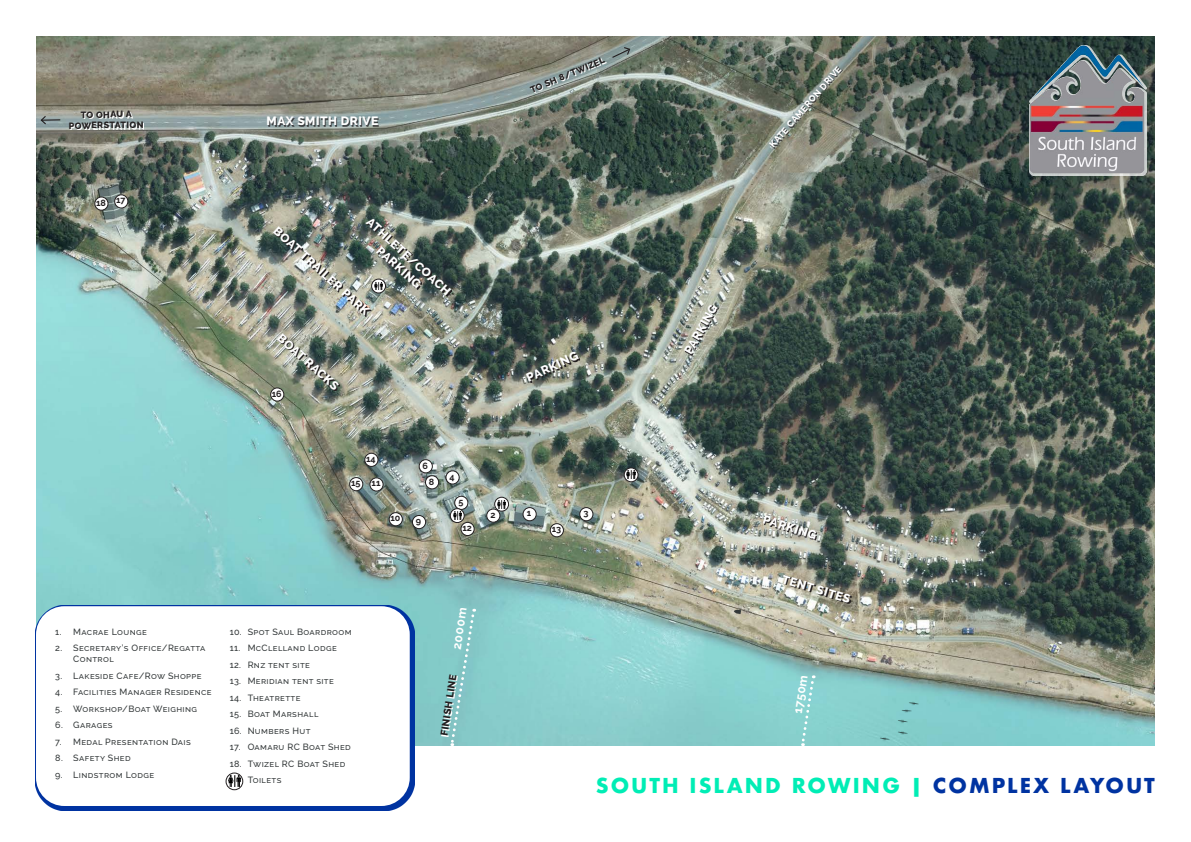
<style>
.page{position:relative;width:1191px;height:842px;background:#fff}
.page>*{position:absolute;margin:0;border:0;box-sizing:border-box;transform-origin:0 0}
.Magazine_Title_Sub{font:700 20px "Futura";letter-spacing:.1em;color:#00edb5}
.PLAN_LABELS_WHITE_12{font:800 12px/14.4px "Raleway";letter-spacing:.04em;color:#fff;text-align:center}
.PLAN_LABELS_WHITE_12-2{font:700 12px "Raleway";color:#fff}
.PLAN_LABELS_WHITE_12-3{font:800 10px "Raleway";color:#231f20}
.t1{font:500 9px/10.8px "Raleway";letter-spacing:.04em;color:#323738}
.PLAN_LABELS_WHITE_12-4{font:800 9px "Raleway";letter-spacing:.03em;color:#231f20}
.t2{font:700 9px "Raleway";color:#231f20}
.t3{font:800 9px "Raleway";color:#fff}
.s1{color:#0033a1}
</style>
<div class="page">
<img style="left:36px;top:36px;width:1119px;height:709px">
<div style="left:268px;top:118px;width:111px;height:8px;background:#231f20;opacity:.75"></div>
<div style="left:770px;top:67px;width:73px;height:82px;background:#231f20;opacity:.75"></div>
<img style="left:892px;top:727px;width:22px;height:12px">
<img style="left:874px;top:730px;width:22px;height:15px">
<img style="left:892px;top:712px;width:22px;height:15px">
<img style="left:896px;top:703px;width:21px;height:13px">
<img style="left:903px;top:695px;width:22px;height:14px">
<svg style="left:734px;top:610px;width:7px;height:4px"></svg>
<svg style="left:441px;top:675px;width:8px;height:61px"></svg>
<svg style="left:530px;top:59px;width:76px;height:34px;background:#959e96"></svg>
<svg style="left:70px;top:112px;width:74px;height:18px"></svg>
<div style="left:1029px;top:45px;width:117px;height:131px;background:#fff;opacity:.75"></div>
<img style="left:1030px;top:45px;width:52px;height:56px">
<svg style="left:278px;top:334px;width:62px;height:57px;background:#7d8478"></svg>
<img style="left:274px;top:227px;width:98px;height:90px">
<img style="left:366px;top:220px;width:86px;height:77px">
<svg style="left:527px;top:353px;width:53px;height:30px;background:#666c63"></svg>
<svg style="left:764px;top:516px;width:53px;height:24px"></svg>
<svg style="left:784px;top:575px;width:67px;height:29px;background:#838579"></svg>
<svg style="left:685px;top:305px;width:34px;height:51px;background:#92968b"></svg>
<svg style="left:35px;top:605px;width:380px;height:206px;background:#2454ad"></svg>
<div style="left:36px;top:606px;width:374px;height:200px;background:#fff;border-radius:28px"></div>
<svg style="left:449px;top:609px;width:27px;height:137px;background:#8dcbca"></svg>
<svg style="left:799px;top:675px;width:16px;height:71px"></svg>
<div style="left:455px;top:496px;width:13px;height:13px;background:#fff;border-radius:50%"></div>
<div style="left:454px;top:496px;width:14px;height:14px;border:1px solid #231f20;border-radius:50%"></div>
<div style="left:523px;top:508px;width:13px;height:13px;background:#fff;border-radius:50%"></div>
<div style="left:523px;top:507px;width:13px;height:14px;border:1px solid #231f20;border-radius:50%"></div>
<svg style="left:226px;top:773px;width:17px;height:17px"></svg>
<svg style="left:228px;top:776px;width:12px;height:11px"></svg>
<div style="left:226px;top:773px;width:17px;height:17px;border:1px solid #231f20;border-radius:50%"></div>
<svg style="left:495px;top:497px;width:13px;height:14px"></svg>
<svg style="left:497px;top:500px;width:9px;height:8px"></svg>
<div style="left:494px;top:497px;width:15px;height:14px;border:1px solid #231f20;border-radius:50%"></div>
<svg style="left:624px;top:468px;width:14px;height:14px"></svg>
<svg style="left:627px;top:471px;width:8px;height:8px"></svg>
<div style="left:624px;top:468px;width:14px;height:14px;border:1px solid #231f20;border-radius:50%"></div>
<svg style="left:371px;top:279px;width:14px;height:14px"></svg>
<svg style="left:374px;top:282px;width:9px;height:8px"></svg>
<div style="left:371px;top:279px;width:15px;height:14px;border:1px solid #231f20;border-radius:50%"></div>
<svg style="left:450px;top:509px;width:14px;height:13px"></svg>
<svg style="left:453px;top:512px;width:8px;height:7px"></svg>
<div style="left:450px;top:508px;width:14px;height:15px;border:1px solid #231f20;border-radius:50%"></div>
<div style="left:487px;top:509px;width:13px;height:13px;background:#fff;border-radius:50%"></div>
<div style="left:486px;top:509px;width:14px;height:13px;border:1px solid #231f20;border-radius:50%"></div>
<div style="left:580px;top:508px;width:13px;height:13px;background:#fff;border-radius:50%"></div>
<div style="left:579px;top:507px;width:14px;height:14px;border:1px solid #231f20;border-radius:50%"></div>
<div style="left:412px;top:515px;width:13px;height:14px;background:#fff;border-radius:50%"></div>
<div style="left:412px;top:515px;width:14px;height:14px;border:1px solid #231f20;border-radius:50%"></div>
<div style="left:461px;top:522px;width:13px;height:13px;background:#fff;border-radius:50%"></div>
<div style="left:461px;top:522px;width:13px;height:14px;border:1px solid #231f20;border-radius:50%"></div>
<div style="left:550px;top:524px;width:13px;height:13px;background:#fff;border-radius:50%"></div>
<div style="left:550px;top:523px;width:13px;height:14px;border:1px solid #231f20;border-radius:50%"></div>
<div style="left:389px;top:513px;width:13px;height:13px;background:#fff;border-radius:50%"></div>
<div style="left:389px;top:512px;width:13px;height:14px;border:1px solid #231f20;border-radius:50%"></div>
<div style="left:370px;top:478px;width:13px;height:13px;background:#fff;border-radius:50%"></div>
<div style="left:370px;top:478px;width:13px;height:13px;border:1px solid #231f20;border-radius:50%"></div>
<div style="left:365px;top:453px;width:13px;height:13px;background:#fff;border-radius:50%"></div>
<div style="left:365px;top:453px;width:13px;height:14px;border:1px solid #231f20;border-radius:50%"></div>
<div style="left:350px;top:478px;width:13px;height:13px;background:#fff;border-radius:50%"></div>
<div style="left:349px;top:477px;width:14px;height:14px;border:1px solid #231f20;border-radius:50%"></div>
<div style="left:271px;top:388px;width:13px;height:13px;background:#fff;border-radius:50%"></div>
<div style="left:270px;top:388px;width:14px;height:13px;border:1px solid #231f20;border-radius:50%"></div>
<div style="left:115px;top:195px;width:13px;height:13px;background:#fff;border-radius:50%"></div>
<div style="left:115px;top:195px;width:13px;height:13px;border:1px solid #231f20;border-radius:50%"></div>
<div style="left:95px;top:197px;width:13px;height:13px;background:#fff;border-radius:50%"></div>
<div style="left:95px;top:197px;width:13px;height:13px;border:1px solid #231f20;border-radius:50%"></div>
<div style="left:425px;top:476px;width:14px;height:13px;background:#fff;border-radius:50%"></div>
<div style="left:425px;top:476px;width:14px;height:13px;border:1px solid #231f20;border-radius:50%"></div>
<div style="left:446px;top:471px;width:13px;height:13px;background:#fff;border-radius:50%"></div>
<div style="left:446px;top:471px;width:13px;height:13px;border:1px solid #231f20;border-radius:50%"></div>
<div style="left:419px;top:460px;width:13px;height:13px;background:#fff;border-radius:50%"></div>
<div style="left:419px;top:459px;width:13px;height:14px;border:1px solid #231f20;border-radius:50%"></div>
<svg style="left:611px;top:46px;width:20px;height:13px"></svg>
<svg style="left:40px;top:115px;width:21px;height:11px"></svg>
<p class="PLAN_LABELS_WHITE_12-4" style="left:81px;top:109px;width:52px">TO OHAU A</p>
<p class="PLAN_LABELS_WHITE_12-4" style="left:69px;top:120px;width:76px">POWERSTATION</p>
<p class="t2" style="left:96px;top:197px;width:11px">18</p>
<p class="t2" style="left:116px;top:195px;width:11px">17</p>
<p class="PLAN_LABELS_WHITE_12" style="left:267px;top:114px;width:113px">MAX SMITH DRIVE</p>
<p class="PLAN_LABELS_WHITE_12" style="left:373px;top:215px;width:110px;rotate:42deg">ATHLETE/COACH<br>PARKING</p>
<p class="PLAN_LABELS_WHITE_12" style="left:280px;top:224px;width:126px;rotate:42deg">BOAT TRAILER PARK</p>
<p class="PLAN_LABELS_WHITE_12" style="left:284px;top:330px;width:79px;rotate:42deg">BOAT RACKS</p>
<p class="t2" style="left:272px;top:388px;width:11px">16</p>
<p class="PLAN_LABELS_WHITE_12-4" style="left:529px;top:85px;width:81px;rotate:-23deg">TO SH 8/TWIZEL</p>
<p class="PLAN_LABELS_WHITE_12" style="left:524px;top:372px;width:57px;rotate:-25deg">PARKING</p>
<p class="t3" style="left:767px;top:143px;width:106px;rotate:-49deg">KATE CAMERON DRIVE</p>
<p class="PLAN_LABELS_WHITE_12" style="left:681px;top:350px;width:57px;rotate:-61deg">PARKING</p>
<p class="t1" style="left:55px;top:626px;width:93px">1. Macrae Lounge</p>
<p class="t1" style="left:73px;top:643px;width:134px;text-indent:-18px">2. Secretary’s Office/Regatta<br>Control</p>
<p class="t1" style="left:55px;top:670px;width:148px">3. Lakeside Cafe/Row Shoppe</p>
<p class="t1" style="left:55px;top:687px;width:158px">4. Facilities Manager Residence</p>
<p class="t1" style="left:55px;top:703px;width:143px">5. Workshop/Boat Weighing</p>
<p class="t1" style="left:55px;top:719px;width:59px">6. Garages</p>
<p class="t1" style="left:55px;top:736px;width:137px">7. Medal Presentation Dais</p>
<p class="t1" style="left:55px;top:752px;width:77px">8. Safety Shed</p>
<p class="t1" style="left:55px;top:769px;width:100px">9. Lindstrom Lodge</p>
<p class="t2" style="left:366px;top:453px;width:11px">14</p>
<p class="t2" style="left:422px;top:460px;width:7px">6</p>
<p class="t2" style="left:351px;top:478px;width:11px">15</p>
<p class="t2" style="left:371px;top:478px;width:10px">11</p>
<p class="t2" style="left:429px;top:476px;width:7px">8</p>
<p class="t2" style="left:449px;top:471px;width:7px">4</p>
<p class="t2" style="left:458px;top:497px;width:6px">5</p>
<p class="t2" style="left:390px;top:513px;width:11px">10</p>
<p class="t2" style="left:416px;top:516px;width:7px">9</p>
<p class="t2" style="left:490px;top:509px;width:7px">2</p>
<p class="t2" style="left:527px;top:508px;width:6px">1</p>
<p class="t2" style="left:583px;top:508px;width:7px">3</p>
<p class="t2" style="left:462px;top:523px;width:11px">12</p>
<p class="t2" style="left:551px;top:524px;width:11px">13</p>
<p class="PLAN_LABELS_WHITE_12" style="left:765px;top:512px;width:57px;rotate:17deg">PARKING</p>
<p class="PLAN_LABELS_WHITE_12" style="left:784px;top:572px;width:72px;rotate:17deg">TENT SITES</p>
<p class="t1" style="left:230px;top:626px;width:123px">10. Spot Saul Boardroom</p>
<p class="t1" style="left:230px;top:643px;width:109px">11. McClelland Lodge</p>
<p class="t1" style="left:230px;top:659px;width:82px">12. Rnz tent site</p>
<p class="t1" style="left:230px;top:676px;width:106px">13. Meridian tent site</p>
<p class="t1" style="left:230px;top:692px;width:72px">14. Theatrette</p>
<p class="t1" style="left:230px;top:709px;width:90px">15. Boat Marshall</p>
<p class="t1" style="left:230px;top:725px;width:82px">16. Numbers Hut</p>
<p class="t1" style="left:230px;top:742px;width:123px">17. Oamaru RC Boat Shed</p>
<p class="t1" style="left:230px;top:758px;width:117px">18. Twizel RC Boat Shed</p>
<p class="t1" style="left:230px;top:775px;width:53px">19. Toilets</p>
<p class="PLAN_LABELS_WHITE_12-2" style="left:450px;top:648px;width:43px;rotate:-82deg">2000m</p>
<p class="PLAN_LABELS_WHITE_12-3" style="left:438px;top:735px;width:63px;rotate:-82deg">FINISH LINE</p>
<p class="PLAN_LABELS_WHITE_12-2" style="left:791px;top:713px;width:41px;rotate:-82deg">1750m</p>
<p class="Magazine_Title_Sub" style="left:596px;top:771px;width:561px">SOUTH ISLAND ROWING | <span class="s1">COMPLEX LAYOUT</span></p>
</div>
